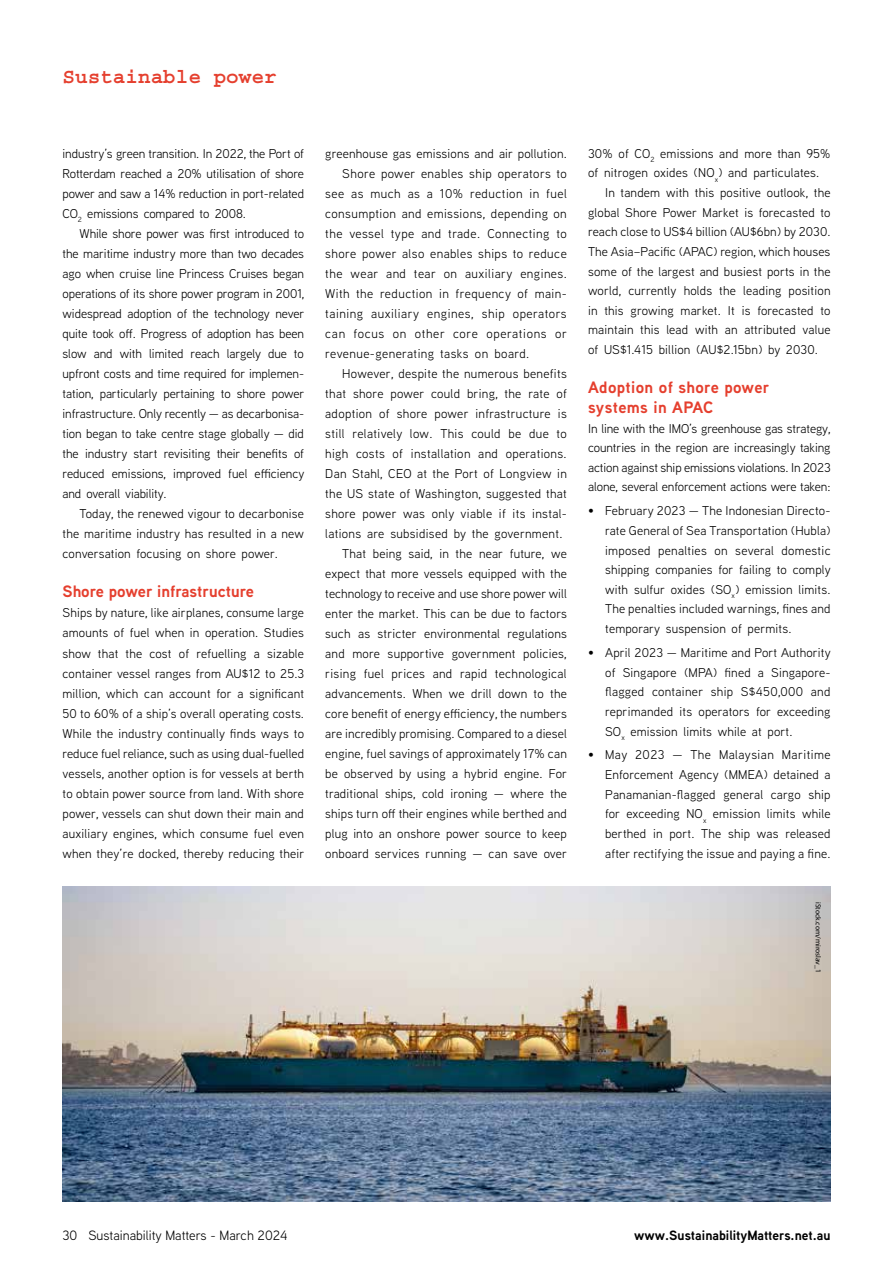
<style>
.page{position:relative;width:893px;height:1263px;background:#fff}
.page>*{position:absolute;margin:0;border:0;box-sizing:border-box;transform-origin:0 0}
.t1{font:700 21px "Courier Std";color:#e53f2e}
.t2{font:700 16.5px/19.6px "Aaux Next";letter-spacing:.02em;color:#e53f2e}
.t3{font:700 16.5px "Aaux Next";color:#e53f2e}
.t4{font:13.5px "Aaux Next";color:#000}
.t5{font:700 13.5px "Aaux Next";color:#000}
.t6{font:12.75px/20px "Aaux Next";letter-spacing:.015em;color:#000;text-align:justify}
.t7{font:12.75px "Aaux Next";letter-spacing:.035em;color:#000}
.t8{font:12.75px "Aaux Next";letter-spacing:.04em;color:#000}
.t9{font:12.75px "Aaux Next";letter-spacing:.05em;color:#000}
.t10{font:7.5px "Myriad Pro";color:#000}
</style>
<div class="page">
<img style="left:63px;top:887px;width:767px;height:314px">
<h1 class="t1" style="left:62px;top:65px;width:216px">Sustainable power</h1>
<p class="t6" style="left:63px;top:143px;width:243px">industry’s green transition. In 2022, the Port of Rotterdam reached a 20% utilisation of shore power and saw a 14% reduction in port-related CO<sub>2</sub> emissions compared to 2008.</p>
<p class="t6" style="left:63px;top:223px;width:243px;text-indent:17px">While shore power was first introduced to the maritime industry more than two decades ago when cruise line Princess Cruises began operations of its shore power program in 2001, widespread adoption of the technology never quite took off. Progress of adoption has been slow and with limited reach largely due to upfront costs and time required for implemen&shy;tation, particularly pertaining to shore power infrastructure. Only recently — as decarbonisa&shy;tion began to take centre stage globally — did the industry start revisiting their benefits of reduced emissions, improved fuel efficiency and overall viability.</p>
<p class="t6" style="left:63px;top:503px;width:243px;text-indent:17px">Today, the renewed vigour to decarbonise the maritime industry has resulted in a new conversation focusing on shore power.</p>
<p class="t3" style="left:63px;top:580px;width:193px">Shore power infrastructure</p>
<p class="t6" style="left:63px;top:603px;width:243px">Ships by nature, like airplanes, consume large amounts of fuel when in operation. Studies show that the cost of refuelling a sizable container vessel ranges from AU$12 to 25.3 million, which can account for a significant 50 to 60% of a ship’s overall operating costs.<br>While the industry continually finds ways to reduce fuel reliance, such as using dual-fuelled vessels, another option is for vessels at berth to obtain power source from land. With shore power, vessels can shut down their main and auxiliary engines, which consume fuel even when they’re docked, thereby reducing their</p>
<p class="t6" style="left:325px;top:143px;width:243px">greenhouse gas emissions and air pollution.</p>
<p class="t7" style="left:342px;top:165px;width:226px">Shore power enables ship operators to</p>
<p class="t7" style="left:325px;top:185px;width:243px">see as much as a 10% reduction in fuel</p>
<p class="t7" style="left:325px;top:205px;width:243px">consumption and emissions, depending on</p>
<p class="t7" style="left:325px;top:225px;width:243px">the vessel type and trade. Connecting to</p>
<p class="t7" style="left:325px;top:245px;width:243px">shore power also enables ships to reduce</p>
<p class="t7" style="left:325px;top:265px;width:243px">the wear and tear on auxiliary engines.</p>
<p class="t7" style="left:325px;top:285px;width:243px">With the reduction in frequency of main-</p>
<p class="t8" style="left:325px;top:305px;width:243px">taining auxiliary engines, ship operators</p>
<p class="t9" style="left:325px;top:325px;width:243px">can focus on other core operations or</p>
<p class="t7" style="left:325px;top:345px;width:206px">revenue-generating tasks on board.</p>
<p class="t6" style="left:342px;top:363px;width:226px">However, despite the numerous benefits</p>
<p class="t6" style="left:325px;top:383px;width:243px">that shore power could bring, the rate of</p>
<p class="t6" style="left:325px;top:403px;width:243px">adoption of shore power infrastructure is</p>
<p class="t6" style="left:325px;top:423px;width:243px">still relatively low. This could be due to</p>
<p class="t6" style="left:325px;top:443px;width:243px">high costs of installation and operations.</p>
<p class="t6" style="left:325px;top:463px;width:243px">Dan Stahl, CEO at the Port of Longview in</p>
<p class="t6" style="left:325px;top:483px;width:243px">the US state of Washington, suggested that</p>
<p class="t6" style="left:325px;top:503px;width:243px">shore power was only viable if its instal-</p>
<p class="t6" style="left:325px;top:523px;width:239px">lations are subsidised by the government.</p>
<p class="t6" style="left:342px;top:543px;width:226px">That being said, in the near future, we</p>
<p class="t6" style="left:325px;top:563px;width:243px">expect that more vessels equipped with the</p>
<p class="t6" style="left:325px;top:583px;width:243px">technology to receive and use shore power will</p>
<p class="t6" style="left:325px;top:603px;width:243px">enter the market. This can be due to factors</p>
<p class="t6" style="left:325px;top:623px;width:243px">such as stricter environmental regulations</p>
<p class="t6" style="left:325px;top:643px;width:243px">and more supportive government policies,</p>
<p class="t6" style="left:325px;top:663px;width:243px">rising fuel prices and rapid technological</p>
<p class="t6" style="left:325px;top:683px;width:243px">advancements. When we drill down to the</p>
<p class="t6" style="left:325px;top:703px;width:243px">core benefit of energy efficiency, the numbers</p>
<p class="t6" style="left:325px;top:723px;width:243px">are incredibly promising. Compared to a diesel</p>
<p class="t6" style="left:325px;top:743px;width:243px">engine, fuel savings of approximately 17% can</p>
<p class="t6" style="left:325px;top:763px;width:243px">be observed by using a hybrid engine. For</p>
<p class="t6" style="left:325px;top:783px;width:243px">traditional ships, cold ironing — where the</p>
<p class="t6" style="left:325px;top:803px;width:243px">ships turn off their engines while berthed and</p>
<p class="t6" style="left:325px;top:823px;width:243px">plug into an onshore power source to keep</p>
<p class="t6" style="left:325px;top:843px;width:243px">onboard services running — can save over</p>
<p class="t6" style="left:588px;top:143px;width:244px">30% of CO<sub>2</sub> emissions and more than 95%</p>
<p class="t6" style="left:588px;top:162px;width:233px">of nitrogen oxides (NO<sub>x</sub>) and particulates.</p>
<p class="t6" style="left:605px;top:182px;width:227px">In tandem with this positive outlook, the</p>
<p class="t6" style="left:588px;top:202px;width:244px">global Shore Power Market is forecasted to</p>
<p class="t6" style="left:588px;top:221px;width:244px">reach close to US$4 billion (AU$6bn) by 2030.</p>
<p class="t6" style="left:588px;top:241px;width:244px">The Asia–Pacific (APAC) region, which houses</p>
<p class="t6" style="left:588px;top:261px;width:244px">some of the largest and busiest ports in the</p>
<p class="t6" style="left:588px;top:280px;width:244px">world, currently holds the leading position</p>
<p class="t6" style="left:588px;top:300px;width:244px">in this growing market. It is forecasted to</p>
<p class="t6" style="left:588px;top:320px;width:244px">maintain this lead with an attributed value</p>
<p class="t6" style="left:588px;top:339px;width:231px">of US$1.415 billion (AU$2.15bn) by 2030.</p>
<p class="t2" style="left:588px;top:377px;width:183px">Adoption of shore power systems in APAC</p>
<p class="t6" style="left:588px;top:418px;width:244px">In line with the IMO’s greenhouse gas strategy, countries in the region are increasingly taking action against ship emissions violations. In 2023 alone, several enforcement actions were taken:</p>
<p class="t6" style="left:605px;top:501px;width:227px;text-indent:-17px">• February 2023 — The Indonesian Directo&shy;rate General of Sea Transportation (Hubla) imposed penalties on several domestic shipping companies for failing to comply with sulfur oxides (SO<sub>x</sub>) emission limits.<br>The penalties included warnings, fines and temporary suspension of permits.</p>
<p class="t6" style="left:605px;top:642px;width:227px;text-indent:-17px">• April 2023 — Maritime and Port Authority of Singapore (MPA) fined a Singapore&shy;flagged container ship S$450,000 and reprimanded its operators for exceeding SO<sub>x</sub> emission limits while at port.</p>
<p class="t6" style="left:605px;top:745px;width:227px;text-indent:-17px">• May 2023 — The Malaysian Maritime Enforcement Agency (MMEA) detained a Panamanian-flagged general cargo ship for exceeding NO<sub>x</sub> emission limits while berthed in port. The ship was released after rectifying the issue and paying a fine.</p>
<p class="t10" style="left:823px;top:902px;width:72px;rotate:90deg">iStock.com/miroslav_1</p>
<p class="t4" style="left:63px;top:1226px;width:227px">30 Sustainability Matters - March 2024</p>
<p class="t5" style="left:634px;top:1225px;width:198px">www.SustainabilityMatters.net.au</p>
</div>
